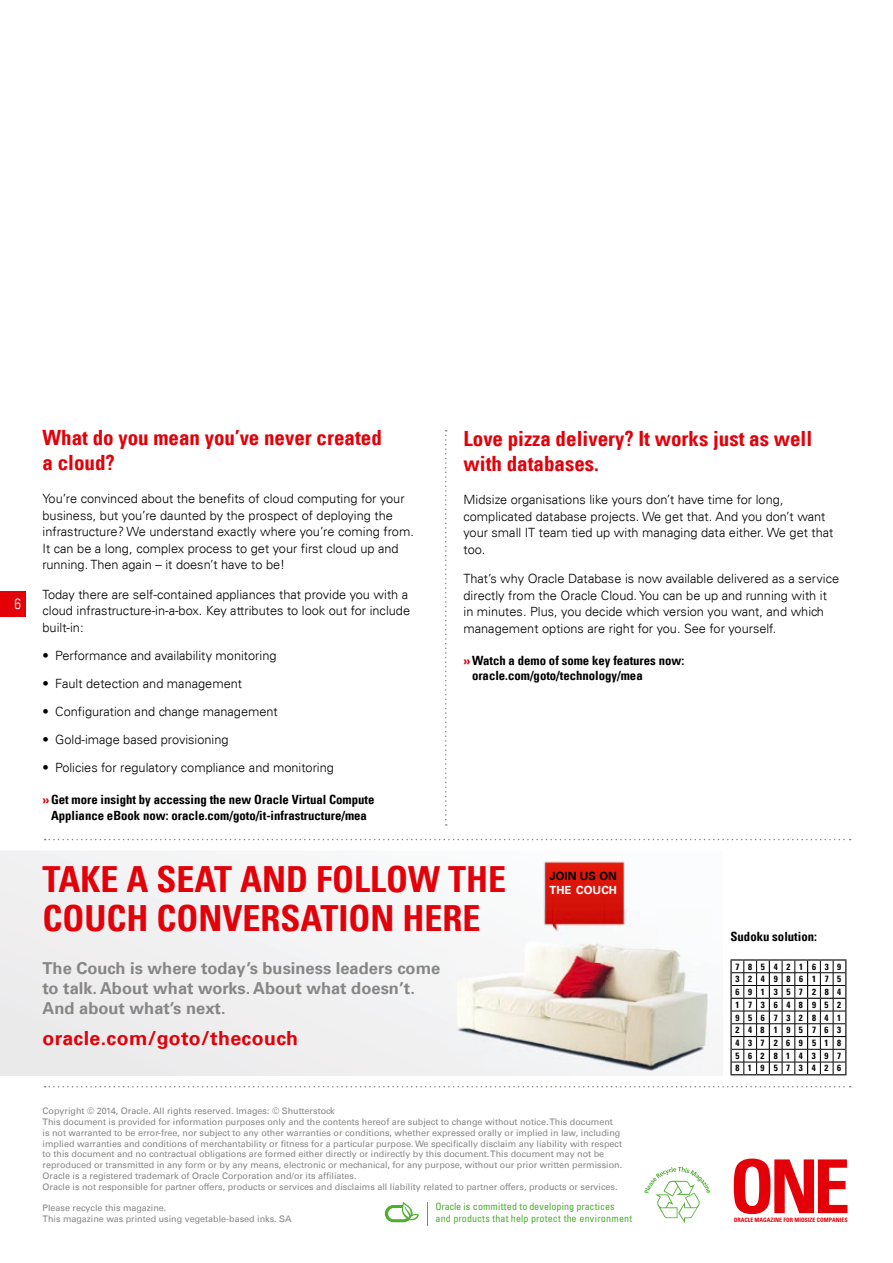
<style>
.page{position:relative;width:893px;height:1263px;background:#fff}
.page>*{position:absolute;margin:0;border:0;box-sizing:border-box;transform-origin:0 0}
.t1{font:700 condensed 36px/38.8px "Univers LT";color:#e30009}
.t2{font:700 condensed 21px/25.2px "Univers LT";color:#e30009}
.t3{font:700 19.5px "Univers LT";letter-spacing:.02em;color:#e30009}
.t4{font:700 16.5px/19.8px "Univers LT";color:#868685}
.t5{font:300 condensed 15px "Univers LT";color:#fff}
.t6{font:300 12.75px/16.5px "Univers LT";color:#000}
.t7{font:700 condensed 12.75px/15.3px "Univers LT";color:#000;text-align:center}
.t8{font:700 11.25px "Univers LT";color:#000}
.t9{font:700 11.25px "Univers LT";color:#fff}
.t10{font:condensed 10.05px/12.1px "Univers LT Std";letter-spacing:.01em;color:#4dae2f}
.t11{font:9px/10.8px "Univers LT";color:#868685}
.t12{font:700 condensed 9px/12.8px "Univers LT";letter-spacing:.95em;color:#000;text-align:justify}
.t13{font:700 condensed 6px "Univers";color:#e30009}
.s1{font-stretch:normal;color:#e30009}
</style>
<div class="page">
<svg style="left:445px;top:430px;width:2px;height:396px"></svg>
<svg style="left:45px;top:1086px;width:806px;height:1px"></svg>
<svg style="left:45px;top:839px;width:806px;height:1px"></svg>
<svg style="left:644px;top:1167px;width:66px;height:56px"></svg>
<div style="left:0;top:851px;width:710px;height:225px;background:#f0f0f1"></div>
<img style="left:449px;top:856px;width:261px;height:215px">
<svg style="left:730px;top:959px;width:116px;height:116px"></svg>
<svg style="left:734px;top:1158px;width:113px;height:56px"></svg>
<div style="left:0;top:591px;width:26px;height:26px;background:#e30009"></div>
<svg style="left:385px;top:1202px;width:34px;height:20px"></svg>
<svg style="left:427px;top:1202px;width:1px;height:23px"></svg>
<p class="t5" style="left:15px;top:595px;width:8px">6</p>
<h2 class="t2" style="left:43px;top:424px;width:341px">What do you mean you’ve never created a cloud?</h2>
<p class="t6" style="left:43px;top:491px;width:373px">You’re convinced about the benefits of cloud computing for your business, but you’re daunted by the prospect of deploying the infrastructure? We understand exactly where you’re coming from.<br>It can be a long, complex process to get your first cloud up and running. Then again – it doesn’t have to be!</p>
<p class="t6" style="left:43px;top:586px;width:369px">Today there are self-contained appliances that provide you with a cloud infrastructure-in-a-box. Key attributes to look out for include built-in:</p>
<p class="t6" style="left:43px;top:647px;width:235px">• Performance and availability monitoring</p>
<p class="t6" style="left:43px;top:675px;width:201px">• Fault detection and management</p>
<p class="t6" style="left:43px;top:703px;width:237px">• Configuration and change management</p>
<p class="t6" style="left:43px;top:731px;width:188px">• Gold-image based provisioning</p>
<p class="t6" style="left:43px;top:759px;width:293px">• Policies for regulatory compliance and monitoring</p>
<p class="t7" style="left:43px;top:792px;width:333px"><span class="s1">»</span>Get more insight by accessing the new Oracle Virtual Compute<br>Appliance eBook now: oracle.com/goto/it-infrastructure/mea</p>
<h2 class="t2" style="left:463px;top:426px;width:350px">Love pizza delivery? It works just as well with databases.</h2>
<p class="t6" style="left:463px;top:492px;width:372px">Midsize organisations like yours don’t have time for long, complicated database projects. We get that. And you don’t want your small IT team tied up with managing data either. We get that too.</p>
<p class="t6" style="left:463px;top:570px;width:377px">That’s why Oracle Database is now available delivered as a service directly from the Oracle Cloud. You can be up and running with it in minutes. Plus, you decide which version you want, and which management options are right for you. See for yourself.</p>
<p class="t7" style="left:472px;top:653px;width:214px;text-align:left;text-indent:-9px"><span class="s1">»</span>Watch a demo of some key features now: oracle.com/goto/technology/mea</p>
<h1 class="t1" style="left:43px;top:859px;width:465px">TAKE A SEAT AND FOLLOW THE<br>COUCH CONVERSATION HERE</h1>
<p class="t8" style="left:550px;top:870px;width:69px">JOIN US ON</p>
<p class="t9" style="left:550px;top:883px;width:69px">THE COUCH</p>
<p class="t4" style="left:43px;top:958px;width:399px">The Couch is where today’s business leaders come to talk. About what works. About what doesn’t.<br>And about what’s next.</p>
<h3 class="t3" style="left:43px;top:1027px;width:257px">oracle.com/goto/thecouch</h3>
<p class="t11" style="left:43px;top:1105px;width:581px">Copyright © 2014, Oracle. All rights reserved. Images: © Shutterstock<br>This document is provided for information purposes only and the contents hereof are subject to change without notice. This document<br>is not warranted to be error-free, nor subject to any other warranties or conditions, whether expressed orally or implied in law, including implied warranties and conditions of merchantability or fitness for a particular purpose. We specifically disclaim any liability with respect to this document and no contractual obligations are formed either directly or indirectly by this document. This document may not be reproduced or transmitted in any form or by any means, electronic or mechanical, for any purpose, without our prior written permission.<br>Oracle is a registered trademark of Oracle Corporation and/or its affiliates.<br>Oracle is not responsible for partner offers, products or services and disclaims all liability related to partner offers, products or services.</p>
<p class="t11" style="left:43px;top:1203px;width:251px">Please recycle this magazine.<br>This magazine was printed using vegetable-based inks. SA</p>
<p class="t10" style="left:435px;top:1200px;width:198px">Oracle is committed to developing practices and products that help protect the environment</p>
<p class="t7" style="left:730px;top:928px;width:88px">Sudoku solution:</p>
<p class="t12" style="left:735px;top:960px;width:107px">785421639<br>324986175<br>691357284<br>173648952<br>956732841<br>248195763<br>437269518<br>562814397<br>819573426</p>
<p class="t13" style="left:734px;top:1216px;width:115px">ORACLE MAGAZINE FOR MIDSIZE COMPANIES</p>
</div>
